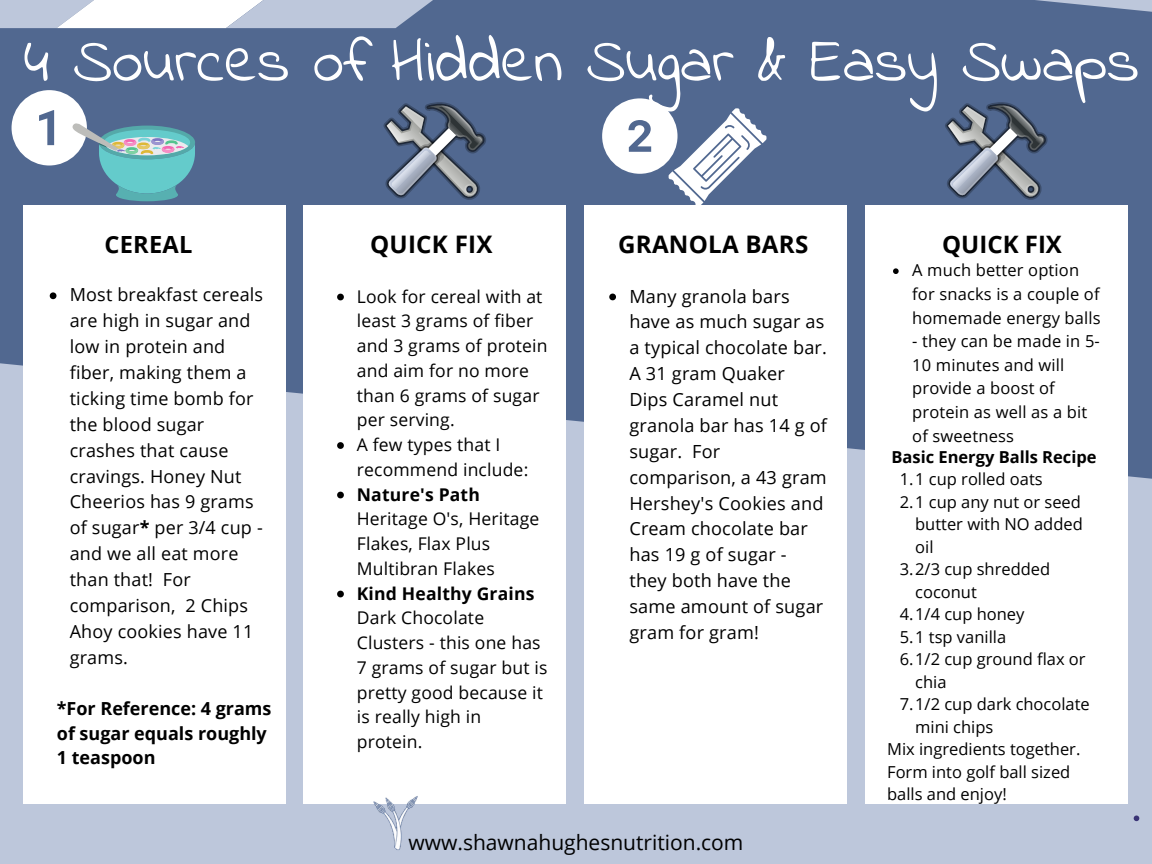
<style>
.page{position:relative;width:1152px;height:864px;background:#bdc7db}
.page>*{position:absolute;margin:0;border:0;box-sizing:border-box;transform-origin:0 0}
.t1{font:63px "Indie Flower";color:#fff}
.t2{font:700 24.15px "Open Sans";letter-spacing:.01em;color:#000}
.t3{font:700 24px "Open Sans";color:#000}
.t4{font:700 23.7px "Open Sans";letter-spacing:.01em;color:#000}
.t5{font:21px "Open Sans";color:#000}
.t6{font:18.15px/25.8px "Open Sans";letter-spacing:.01em;color:#000}
.t7{font:18px/25.8px "Open Sans";letter-spacing:.01em;color:#000}
.t8{font:700 18px "Open Sans";color:#000}
.t9{font:17.55px/24.8px "Open Sans";letter-spacing:.01em;color:#000}
.t10{font:16.5px/22.5px "Open Sans";color:#000}
.t11{font:700 16.5px "Open Sans";color:#000}
.s1{font-weight:700}
</style>
<div class="page">
<div style="left:0;top:0;width:1152px;height:481px;background:#516890"></div>
<svg style="left:0;top:0;width:433px;height:28px"></svg>
<div style="left:865px;top:205px;width:262px;height:599px;background:#fff"></div>
<div style="left:23px;top:205px;width:262px;height:599px;background:#fff"></div>
<div style="left:304px;top:205px;width:262px;height:599px;background:#fff"></div>
<div style="left:584px;top:205px;width:262px;height:599px;background:#fff"></div>
<svg style="left:12px;top:90px;width:183px;height:111px"></svg>
<svg style="left:602px;top:98px;width:164px;height:107px"></svg>
<svg style="left:50px;top:292px;width:6px;height:7px"></svg>
<svg style="left:1134px;top:816px;width:5px;height:5px"></svg>
<svg style="left:337px;top:294px;width:7px;height:6px"></svg>
<svg style="left:337px;top:442px;width:7px;height:7px"></svg>
<svg style="left:337px;top:492px;width:7px;height:6px"></svg>
<svg style="left:337px;top:591px;width:7px;height:6px"></svg>
<svg style="left:383px;top:102px;width:103px;height:100px"></svg>
<svg style="left:944px;top:102px;width:104px;height:100px"></svg>
<svg style="left:609px;top:294px;width:7px;height:6px"></svg>
<svg style="left:893px;top:268px;width:6px;height:6px"></svg>
<img style="left:373px;top:796px;width:45px;height:54px">
<p class="t1" style="left:23px;top:20px;width:1117px">4 Sources of Hidden Sugar &amp; Easy Swaps</p>
<p class="t4" style="left:105px;top:227px;width:89px">CEREAL</p>
<p class="t7" style="left:70px;top:282px;width:195px">Most breakfast cereals are high in sugar and low in protein and fiber, making them a ticking time bomb for the blood sugar crashes that cause cravings. Honey Nut<br>Cheerios has 9 grams of sugar<span class="s1">*</span> per 3/4 cup - and we all eat more than that! For comparison, 2 Chips<br>Ahoy cookies have 11 grams.</p>
<p class="t9" style="left:357px;top:283px;width:192px">Look for cereal with at least 3 grams of fiber and 3 grams of protein and aim for no more than 6 grams of sugar per serving.</p>
<p class="t2" style="left:370px;top:227px;width:124px">QUICK FIX</p>
<p class="t9" style="left:357px;top:432px;width:173px">A few types that I recommend include:</p>
<p class="t9" style="left:357px;top:481px;width:184px"><span class="s1">Nature's Path<br></span>Heritage O's, Heritage<br>Flakes, Flax Plus<br>Multibran Flakes</p>
<p class="t9" style="left:357px;top:580px;width:192px"><span class="s1">Kind Healthy Grains<br></span>Dark Chocolate<br>Clusters - this one has<br>7 grams of sugar but is pretty good because it is really high in protein.</p>
<p class="t8" style="left:57px;top:696px;width:216px">*For Reference: 4 grams</p>
<p class="t8" style="left:57px;top:720px;width:212px">of sugar equals roughly</p>
<p class="t8" style="left:57px;top:745px;width:100px">1 teaspoon</p>
<p class="t2" style="left:618px;top:227px;width:192px">GRANOLA BARS</p>
<p class="t6" style="left:629px;top:283px;width:199px">Many granola bars have as much sugar as a typical chocolate bar.<br>A 31 gram Quaker<br>Dips Caramel nut granola bar has 14 g of sugar. For comparison, a 43 gram<br>Hershey's Cookies and<br>Cream chocolate bar has 19 g of sugar - they both have the same amount of sugar gram for gram!</p>
<p class="t5" style="left:408px;top:828px;width:337px">www.shawnahughesnutrition.com</p>
<p class="t3" style="left:942px;top:227px;width:121px">QUICK FIX</p>
<p class="t10" style="left:912px;top:258px;width:190px;line-height:23.7px">A much better option for snacks is a couple of homemade energy balls</p>
<p class="t10" style="left:912px;top:329px;width:189px;line-height:23.7px">- they can be made in 5-<br>10 minutes and will provide a boost of protein as well as a bit of sweetness</p>
<p class="t11" style="left:891px;top:445px;width:207px">Basic Energy Balls Recipe</p>
<p class="t10" style="left:900px;top:468px;width:144px">1.1 cup rolled oats</p>
<p class="t10" style="left:915px;top:490px;width:169px;text-align:justify;text-indent:-15px">2.1 cup any nut or seed butter with NO added oil</p>
<p class="t10" style="left:915px;top:558px;width:137px;text-indent:-15px">3.2/3 cup shredded coconut</p>
<p class="t10" style="left:900px;top:603px;width:126px">4.1/4 cup honey</p>
<p class="t10" style="left:900px;top:625px;width:108px">5.1 tsp vanilla</p>
<p class="t10" style="left:915px;top:648px;width:172px;text-indent:-15px">6.1/2 cup ground flax or chia</p>
<p class="t10" style="left:915px;top:693px;width:176px;text-indent:-15px">7.1/2 cup dark chocolate mini chips</p>
<p class="t10" style="left:887px;top:738px;width:195px">Mix ingredients together.<br>Form into golf ball sized balls and enjoy!</p>
</div>
